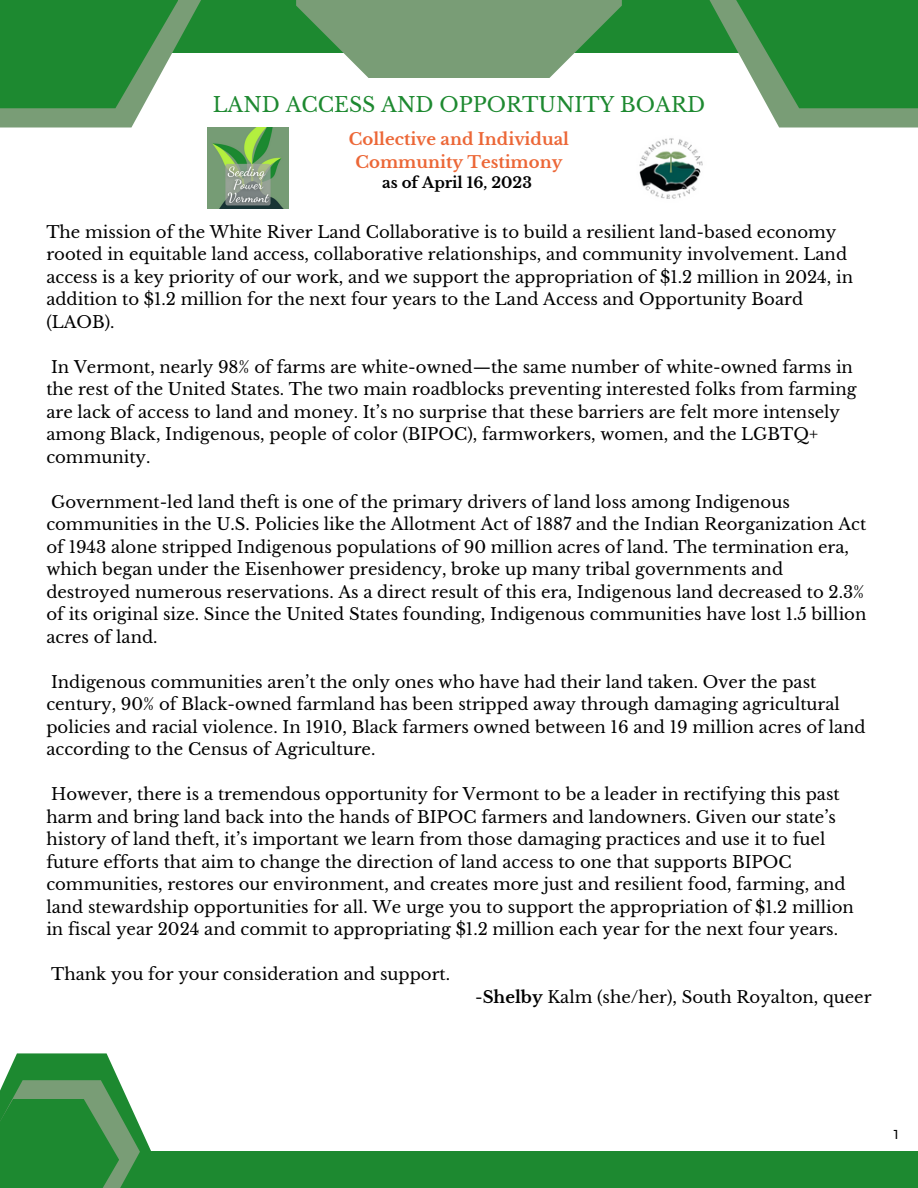
<style>
.page{position:relative;width:918px;height:1188px;background:#fff}
.page>*{position:absolute;margin:0;border:0;box-sizing:border-box;transform-origin:0 0}
.t1{font:20.4px "Libre Baskerville";color:#1d8930}
.t2{font:18px "Neutraface Text";color:#000}
.t3{font:16.5px/22.5px "Libre Baskerville";color:#000}
.t4{font:700 16.5px/22.5px "Libre Baskerville";color:#ec6737;text-align:center}
.t5{font:700 15px "Libre Baskerville";color:#000}
.s1{font-weight:700}
</style>
<div class="page">
<div style="left:0;top:0;width:918px;height:52px;background:#1d8930"></div>
<svg style="left:0;top:0;width:201px;height:128px;fill:#799d76"></svg>
<svg style="left:0;top:0;width:178px;height:108px;fill:#1d8930"></svg>
<svg style="left:709px;top:0;width:209px;height:128px;fill:#799d76"></svg>
<svg style="left:736px;top:0;width:182px;height:108px;fill:#1d8930"></svg>
<svg style="left:296px;top:0;width:326px;height:78px;fill:#799d76"></svg>
<svg style="left:5px;top:1053px;width:146px;height:99px;fill:#1d8930"></svg>
<div style="left:0;top:1152px;width:918px;height:36px;background:#1d8930"></div>
<svg style="left:0;top:1080px;width:140px;height:108px"></svg>
<div style="left:0;top:1099px;width:119px;height:89px;background:#1d8930"></div>
<img style="left:207px;top:128px;width:81px;height:81px">
<img style="left:639px;top:138px;width:64px;height:61px">
<p class="t1" style="left:213px;top:92px;width:494px">LAND ACCESS AND OPPORTUNITY BOARD</p>
<p class="t4" style="left:349px;top:128px;width:222px">Collective and Individual<br>Community Testimony</p>
<p class="t5" style="left:382px;top:173px;width:151px">as of April 16, 2023</p>
<p class="t3" style="left:46px;top:221px;width:808px">The mission of the White River Land Collaborative is to build a resilient land-based economy rooted in equitable land access, collaborative relationships, and community involvement. Land access is a key priority of our work, and we support the appropriation of $1.2 million in 2024, in addition to $1.2 million for the next four years to the Land Access and Opportunity Board (LAOB).</p>
<p class="t3" style="left:46px;top:356px;width:812px">In Vermont, nearly 98% of farms are white-owned—the same number of white-owned farms in the rest of the United States. The two main roadblocks preventing interested folks from farming are lack of access to land and money. It’s no surprise that these barriers are felt more intensely among Black, Indigenous, people of color (BIPOC), farmworkers, women, and the LGBTQ+ community.</p>
<p class="t3" style="left:46px;top:491px;width:822px">Government-led land theft is one of the primary drivers of land loss among Indigenous communities in the U.S. Policies like the Allotment Act of 1887 and the Indian Reorganization Act of 1943 alone stripped Indigenous populations of 90 million acres of land. The termination era, which began under the Eisenhower presidency, broke up many tribal governments and destroyed numerous reservations. As a direct result of this era, Indigenous land decreased to 2.3% of its original size. Since the United States founding, Indigenous communities have lost 1.5 billion acres of land.</p>
<p class="t3" style="left:46px;top:671px;width:821px">Indigenous communities aren’t the only ones who have had their land taken. Over the past century, 90% of Black-owned farmland has been stripped away through damaging agricultural policies and racial violence. In 1910, Black farmers owned between 16 and 19 million acres of land according to the Census of Agriculture.</p>
<p class="t3" style="left:46px;top:783px;width:809px">However, there is a tremendous opportunity for Vermont to be a leader in rectifying this past harm and bring land back into the hands of BIPOC farmers and landowners. Given our state’s history of land theft, it’s important we learn from those damaging practices and use it to fuel future efforts that aim to change the direction of land access to one that supports BIPOC communities, restores our environment, and creates more just and resilient food, farming, and land stewardship opportunities for all. We urge you to support the appropriation of $1.2 million in fiscal year 2024 and commit to appropriating $1.2 million each year for the next four years.</p>
<p class="t3" style="left:51px;top:963px;width:401px">Thank you for your consideration and support.</p>
<p class="t3" style="left:475px;top:986px;width:398px">-<span class="s1">Shelby</span> Kalm (she/her), South Royalton, queer</p>
<p class="t2" style="left:894px;top:1125px;width:7px">1</p>
</div>
